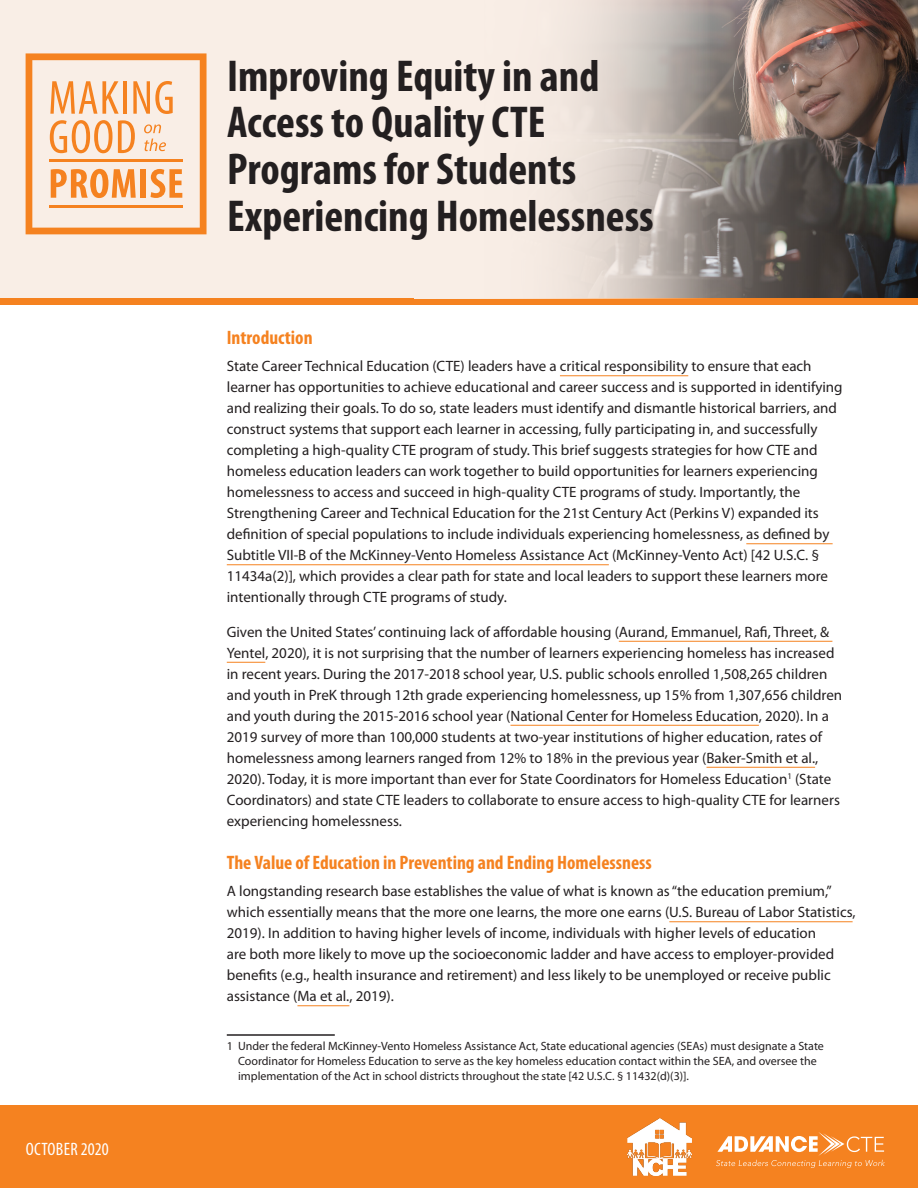
<style>
.page{position:relative;width:918px;height:1188px;background:#fff}
.page>*{position:absolute;margin:0;border:0;box-sizing:border-box;transform-origin:0 0}
.t1{font:700 condensed 44.85px/46.5px "Myriad Pro";color:#231f20}
.subhead_A{font:700 condensed 19.5px "Myriad Pro";color:#f58220}
.t2{font:condensed 18px "Myriad Pro";letter-spacing:.02em;color:#fff}
.body{font:15px/21px "Myriad Pro";color:#231f20}
.Endnote_text{font:12px/15px "Myriad Pro";color:#231f20}
</style>
<div class="page">
<div style="left:0;top:0;width:918px;height:298px;background:#f9eee6"></div>
<img style="left:710px;top:0;width:208px;height:298px">
<div style="left:0;top:1106px;width:918px;height:82px;background:#f58220"></div>
<svg style="left:716px;top:1132px;width:169px;height:36px"></svg>
<div style="left:0;top:298px;width:918px;height:7px;background:#f58220"></div>
<svg style="left:26px;top:53px;width:181px;height:181px"></svg>
<hr style="left:227px;top:1034px;width:108px;height:2px;background:#231f20">
<hr style="left:560px;top:376px;width:128px;height:1px;background:#f58220">
<hr style="left:746px;top:544px;width:87px;height:1px;background:#f58220">
<hr style="left:227px;top:565px;width:382px;height:1px;background:#f58220">
<hr style="left:619px;top:641px;width:213px;height:1px;background:#f58220">
<hr style="left:227px;top:662px;width:38px;height:1px;background:#f58220">
<hr style="left:510px;top:725px;width:249px;height:1px;background:#f58220">
<hr style="left:707px;top:767px;width:108px;height:1px;background:#f58220">
<hr style="left:669px;top:922px;width:184px;height:1px;background:#f58220">
<hr style="left:297px;top:1006px;width:52px;height:1px;background:#f58220">
<img style="left:627px;top:1118px;width:64px;height:58px">
<svg style="left:566px;top:0;width:144px;height:298px"></svg>
<p class="t2" style="left:26px;top:1140px;width:84px">OCTOBER 2020</p>
<p class="t1" style="left:227px;top:53px;width:428px">Improving Equity in and<br>Access to Quality CTE<br>Programs for Students<br>Experiencing Homelessness</p>
<p class="subhead_A" style="left:227px;top:326px;width:87px">Introduction</p>
<p class="body" style="left:227px;top:356px;width:617px">State Career Technical Education (CTE) leaders have a critical responsibility to ensure that each learner has opportunities to achieve educational and career success and is supported in identifying and realizing their goals. To do so, state leaders must identify and dismantle historical barriers, and construct systems that support each learner in accessing, fully participating in, and successfully completing a high-quality CTE program of study. This brief suggests strategies for how CTE and homeless education leaders can work together to build opportunities for learners experiencing homelessness to access and succeed in high-quality CTE programs of study. Importantly, the Strengthening Career and Technical Education for the 21st Century Act (Perkins V) expanded its definition of special populations to include individuals experiencing homelessness, as defined by Subtitle VII-B of the McKinney-Vento Homeless Assistance Act (McKinney-Vento Act) [42 U.S.C. § 11434a(2)], which provides a clear path for state and local leaders to support these learners more intentionally through CTE programs of study.</p>
<p class="body" style="left:227px;top:622px;width:617px">Given the United States’ continuing lack of affordable housing (Aurand, Emmanuel, Rafi, Threet, &amp; Yentel, 2020), it is not surprising that the number of learners experiencing homeless has increased in recent years. During the 2017-2018 school year, U.S. public schools enrolled 1,508,265 children and youth in PreK through 12th grade experiencing homelessness, up 15% from 1,307,656 children and youth during the 2015-2016 school year (National Center for Homeless Education, 2020). In a 2019 survey of more than 100,000 students at two-year institutions of higher education, rates of homelessness among learners ranged from 12% to 18% in the previous year (Baker-Smith et al., 2020). Today, it is more important than ever for State Coordinators for Homeless Education<sup>1</sup> (State Coordinators) and state CTE leaders to collaborate to ensure access to high-quality CTE for learners experiencing homelessness.</p>
<p class="subhead_A" style="left:227px;top:851px;width:427px">The Value of Education in Preventing and Ending Homelessness</p>
<p class="body" style="left:227px;top:881px;width:630px">A longstanding research base establishes the value of what is known as “the education premium,” which essentially means that the more one learns, the more one earns (U.S. Bureau of Labor Statistics, 2019). In addition to having higher levels of income, individuals with higher levels of education<br>are both more likely to move up the socioeconomic ladder and have access to employer-provided benefits (e.g., health insurance and retirement) and less likely to be unemployed or receive public assistance (Ma et al., 2019).</p>
<p class="Endnote_text" style="left:238px;top:1039px;width:587px;text-indent:-11px">1 Under the federal McKinney-Vento Homeless Assistance Act, State educational agencies (SEAs) must designate a State<br>Coordinator for Homeless Education to serve as the key homeless education contact within the SEA, and oversee the implementation of the Act in school districts throughout the state [42 U.S.C. § 11432(d)(3)].</p>
</div>
